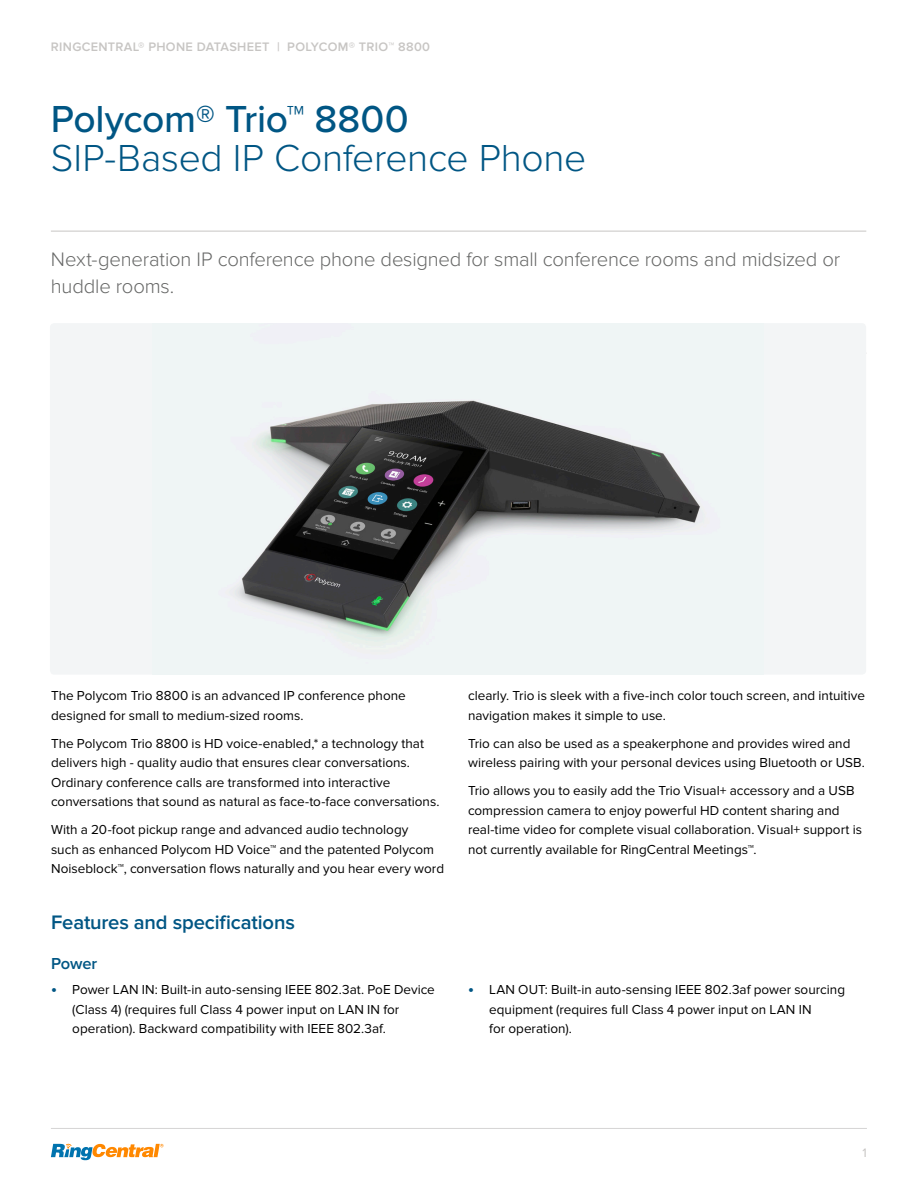
<style>
.page{position:relative;width:918px;height:1188px;background:#fff}
.page>*{position:absolute;margin:0;border:0;box-sizing:border-box;transform-origin:0 0}
.Main_Headline_H1{font:300 39px/39px "Proxima Nova";letter-spacing:-.01em;color:#005684}
.Main_Headline_H1-2{font:300 20.25px/27px "Proxima Nova";letter-spacing:-.01em;color:#676867}
.Headline_H2{font:600 20.25px "Proxima Nova";letter-spacing:-.01em;color:#005684}
.Subtitle_H3{font:600 16.5px "Proxima Nova";letter-spacing:-.01em;color:#005684}
.Text{font:13.5px/19.5px "Proxima Nova";color:#000}
.t1{font:600 12.75px "Proxima Nova";letter-spacing:.025em;color:#c7c5c3}
.t2{font:12.75px "Proxima Nova";color:#c7c5c3}
.s1{font-weight:500}
.s2{font-weight:700;font-size:16.5px;color:#005684}
</style>
<div class="page">
<svg style="left:51px;top:1144px;width:113px;height:16px"></svg>
<hr style="left:51px;top:1128px;width:816px;height:1px;background:#231f20">
<hr style="left:51px;top:231px;width:815px;height:1px;background:#c7c5c3">
<div style="left:50px;top:323px;width:816px;height:352px;background:#f3f5f6;border-radius:4px"></div>
<img style="left:235px;top:400px;width:466px;height:246px">
<p class="t1" style="left:51px;top:40px;width:381px">RINGCENTRAL® PHONE DATASHEET | POLYCOM® TRIO™ 8800</p>
<p class="Main_Headline_H1" style="left:51px;top:100px;width:537px"><span class="s1">Polycom® Trio™ 8800<br></span>SIP-Based IP Conference Phone</p>
<p class="Main_Headline_H1-2" style="left:51px;top:246px;width:791px">Next-generation IP conference phone designed for small conference rooms and midsized or huddle rooms.</p>
<p class="Text" style="left:51px;top:686px;width:356px">The Polycom Trio 8800 is an advanced IP conference phone designed for small to medium-sized rooms.</p>
<p class="Text" style="left:51px;top:734px;width:390px">The Polycom Trio 8800 is HD voice-enabled,* a technology that delivers high - quality audio that ensures clear conversations.<br>Ordinary conference calls are transformed into interactive conversations that sound as natural as face-to-face conversations.</p>
<p class="Text" style="left:51px;top:820px;width:395px">With a 20-foot pickup range and advanced audio technology<br>such as enhanced Polycom HD Voice™ and the patented Polycom<br>Noiseblock™, conversation flows naturally and you hear every word</p>
<p class="Text" style="left:468px;top:686px;width:398px">clearly. Trio is sleek with a five-inch color touch screen, and intuitive navigation makes it simple to use.</p>
<p class="Text" style="left:468px;top:734px;width:398px">Trio can also be used as a speakerphone and provides wired and wireless pairing with your personal devices using Bluetooth or USB.</p>
<p class="Text" style="left:468px;top:781px;width:396px">Trio allows you to easily add the Trio Visual+ accessory and a USB compression camera to enjoy powerful HD content sharing and real-time video for complete visual collaboration. Visual+ support is not currently available for RingCentral Meetings™.</p>
<p class="Headline_H2" style="left:51px;top:910px;width:245px">Features and specifications</p>
<p class="Subtitle_H3" style="left:51px;top:954px;width:48px">Power</p>
<p class="Text" style="left:72px;top:980px;width:364px;text-indent:-21px"><span class="s2">•</span> Power LAN IN: Built-in auto-sensing IEEE 802.3at. PoE Device (Class 4) (requires full Class 4 power input on LAN IN for operation). Backward compatibility with IEEE 802.3af.</p>
<p class="Text" style="left:489px;top:980px;width:357px;text-indent:-21px"><span class="s2">•</span> LAN OUT: Built-in auto-sensing IEEE 802.3af power sourcing equipment (requires full Class 4 power input on LAN IN<br>for operation).</p>
<p class="t2" style="left:863px;top:1146px;width:6px">1</p>
</div>
